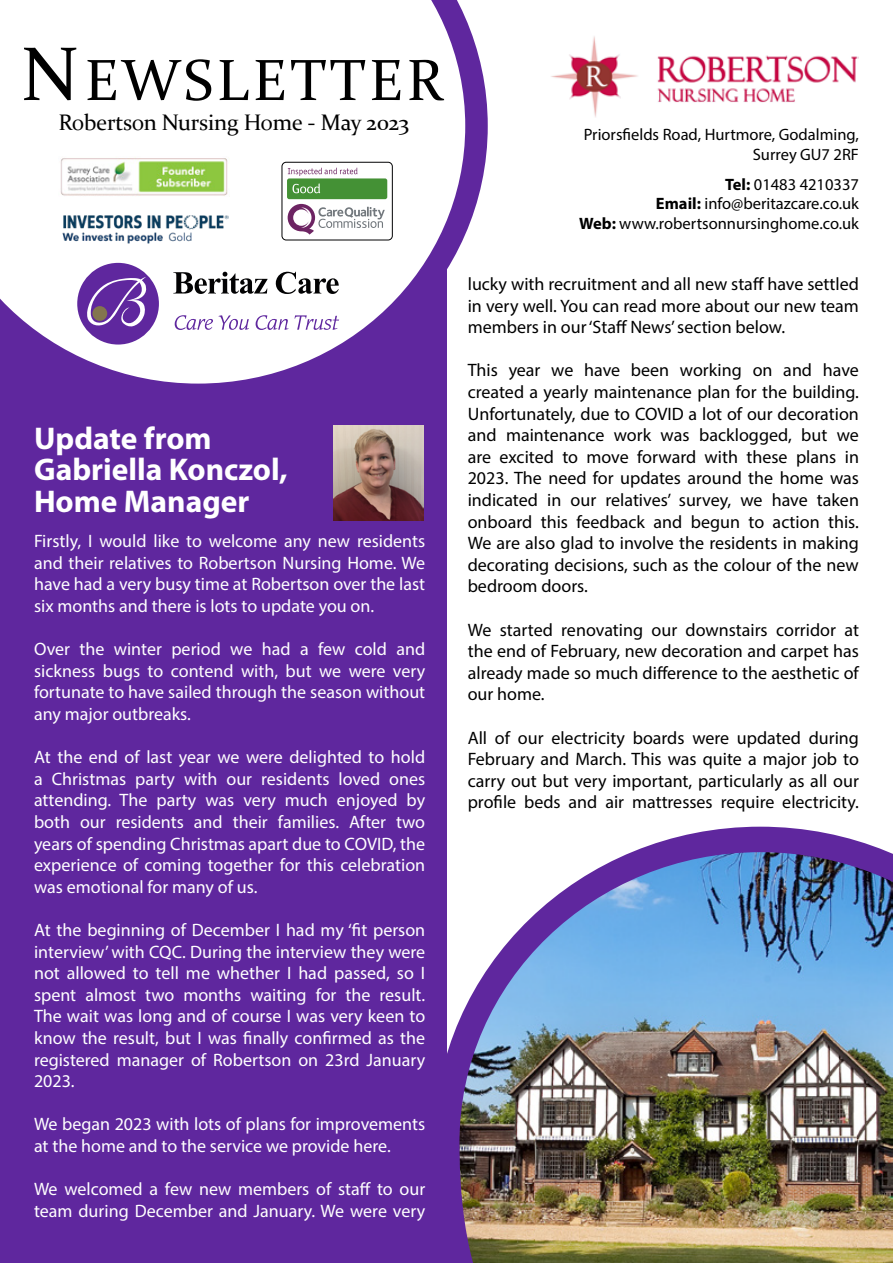
<style>
.page{position:relative;width:893px;height:1263px;background:#fff}
.page>*{position:absolute;margin:0;border:0;box-sizing:border-box;transform-origin:0 0}
.t1{font:58.5px "Constantia";letter-spacing:.06em;color:#000}
.t2{font:700 31.5px/31.5px "Myriad Pro";color:#fff}
.t3{font:22.5px "Constantia";letter-spacing:-.01em;color:#000}
.t4{font:18px/21.6px "Myriad Pro";color:#fff;text-align:justify}
.t5{font:18px/21.6px "Myriad Pro";color:#000;text-align:justify}
.t6{font:16.5px/19.5px "Myriad Pro";color:#000;text-align:right}
.s1{font-size:76.5px}
.s2{font-weight:700}
</style>
<div class="page">
<div style="left:0;top:0;width:446px;height:1263px;background:#5f279e"></div>
<svg style="left:0;top:0;width:488px;height:406px"></svg>
<img style="left:446px;top:827px;width:447px;height:436px">
<img style="left:551px;top:36px;width:308px;height:81px">
<div style="left:77px;top:263px;width:82px;height:82px;background:#5f279e;border-radius:50%"></div>
<svg style="left:87px;top:277px;width:63px;height:50px"></svg>
<div style="left:92px;top:306px;width:15px;height:15px;background:#83754e;border-radius:50%"></div>
<svg style="left:175px;top:315px;width:38px;height:15px"></svg>
<svg style="left:219px;top:315px;width:30px;height:15px"></svg>
<svg style="left:255px;top:315px;width:33px;height:15px"></svg>
<svg style="left:294px;top:315px;width:45px;height:15px"></svg>
<svg style="left:173px;top:272px;width:95px;height:22px"></svg>
<svg style="left:276px;top:272px;width:63px;height:22px"></svg>
<div style="left:282px;top:162px;width:111px;height:78px;border:1px solid #020203;border-radius:4px"></div>
<div style="left:287px;top:178px;width:100px;height:21px;background:#449135;border-radius:2px"></div>
<svg style="left:288px;top:204px;width:97px;height:31px"></svg>
<svg style="left:288px;top:168px;width:69px;height:8px"></svg>
<svg style="left:293px;top:183px;width:27px;height:10px"></svg>
<img style="left:58px;top:156px;width:172px;height:41px">
<img style="left:334px;top:425px;width:89px;height:95px">
<img style="left:60px;top:213px;width:169px;height:31px">
<h1 class="t1" style="left:21px;top:40px;width:424px"><span class="s1">N</span>EWSLETTER</h1>
<p class="t3" style="left:59px;top:107px;width:352px">Robertson Nursing Home - May 2023</p>
<h2 class="t2" style="left:34px;top:421px;width:255px">Update from<br>Gabriella Konczol,<br>Home Manager</h2>
<p class="t4" style="left:34px;top:530px;width:393px">Firstly, I would like to welcome any new residents and their relatives to Robertson Nursing Home. We have had a very busy time at Robertson over the last six months and there is lots to update you on.</p>
<p class="t4" style="left:34px;top:638px;width:393px">Over the winter period we had a few cold and sickness bugs to contend with, but we were very fortunate to have sailed through the season without any major outbreaks.</p>
<p class="t4" style="left:34px;top:746px;width:393px">At the end of last year we were delighted to hold a Christmas party with our residents loved ones attending. The party was very much enjoyed by both our residents and their families. After two years of spending Christmas apart due to COVID, the experience of coming together for this celebration was emotional for many of us.</p>
<p class="t4" style="left:34px;top:919px;width:393px">At the beginning of December I had my ‘fit person interview’ with CQC. During the interview they were not allowed to tell me whether I had passed, so I spent almost two months waiting for the result.<br>The wait was long and of course I was very keen to know the result, but I was finally confirmed as the registered manager of Robertson on 23rd January 2023.</p>
<p class="t4" style="left:34px;top:1113px;width:393px">We began 2023 with lots of plans for improvements at the home and to the service we provide here.</p>
<p class="t4" style="left:34px;top:1178px;width:393px">We welcomed a few new members of staff to our team during December and January. We were very</p>
<p class="t6" style="left:584px;top:125px;width:277px">Priorsfields Road, Hurtmore, Godalming,<br>Surrey GU7 2RF</p>
<p class="t6" style="left:579px;top:174px;width:281px"><span class="s2">Tel:</span> 01483 4210337<br><span class="s2">Email:</span> info@beritazcare.co.uk<br><span class="s2">Web:</span> www.robertsonnursinghome.co.uk</p>
<p class="t5" style="left:468px;top:273px;width:393px">lucky with recruitment and all new staff have settled in very well. You can read more about our new team members in our ‘Staff News’ section below.</p>
<p class="t5" style="left:468px;top:359px;width:393px">This year we have been working on and have created a yearly maintenance plan for the building.<br>Unfortunately, due to COVID a lot of our decoration and maintenance work was backlogged, but we are excited to move forward with these plans in 2023. The need for updates around the home was indicated in our relatives’ survey, we have taken onboard this feedback and begun to action this.<br>We are also glad to involve the residents in making decorating decisions, such as the colour of the new bedroom doors.</p>
<p class="t5" style="left:468px;top:618px;width:393px">We started renovating our downstairs corridor at the end of February, new decoration and carpet has already made so much difference to the aesthetic of our home.</p>
<p class="t5" style="left:468px;top:726px;width:393px">All of our electricity boards were updated during February and March. This was quite a major job to carry out but very important, particularly as all our profile beds and air mattresses require electricity.</p>
</div>
